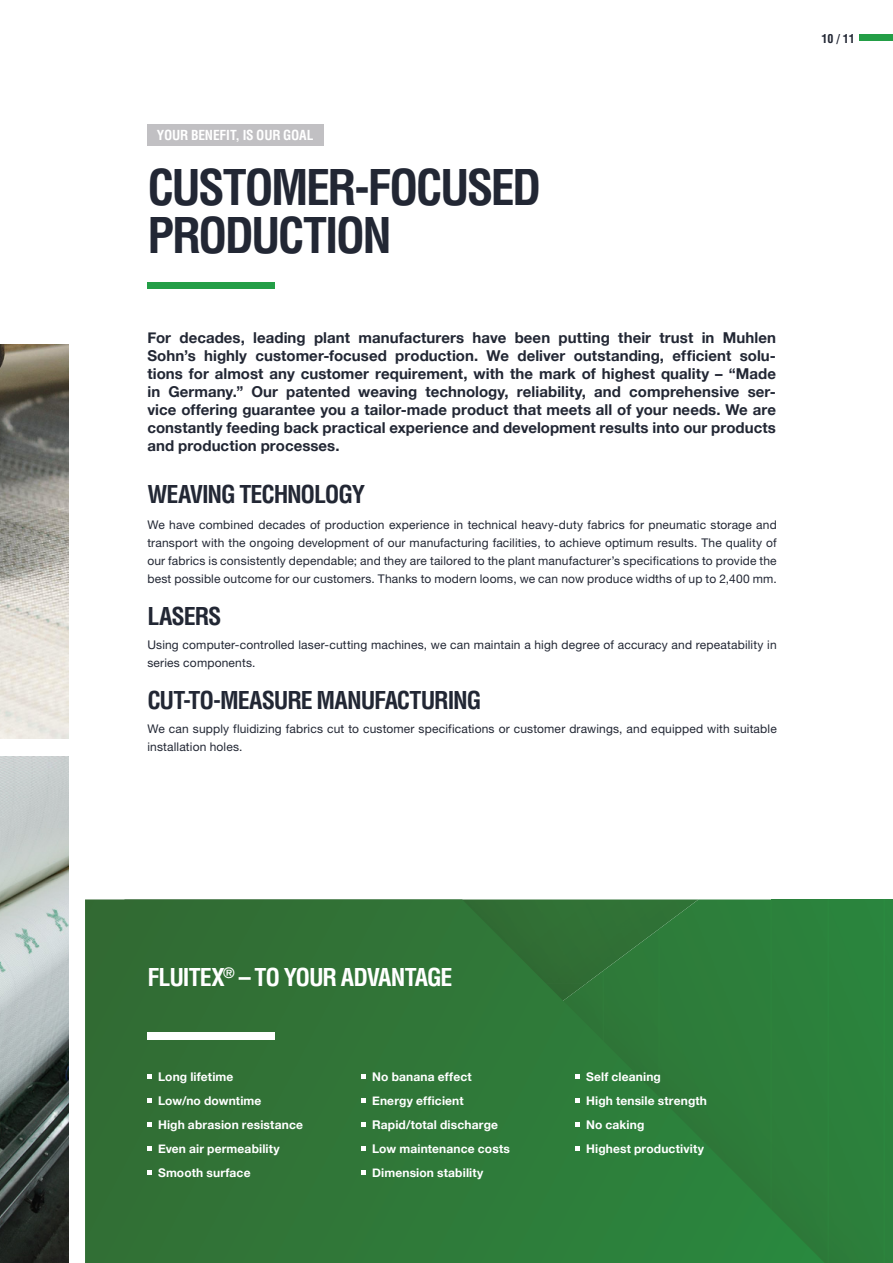
<style>
.page{position:relative;width:893px;height:1263px;background:#fff}
.page>*{position:absolute;margin:0;border:0;box-sizing:border-box;transform-origin:0 0}
.t1{font:700 condensed 48px/48px "Helvetica";letter-spacing:-.055em;color:#222734}
.t2{font:700 condensed 24px "Helvetica";letter-spacing:-.045em;color:#222734}
.t3{font:700 condensed 24px "Helvetica";letter-spacing:-.045em;color:#fff}
.t4{font:700 15px/18px "Helvetica Neue";letter-spacing:.005em;color:#222734;text-align:justify}
.t5{font:700 condensed 13.5px "Helvetica CE";letter-spacing:-.015em;color:#fff}
.t6{font:12px/18px "Helvetica Neue";letter-spacing:.015em;color:#222734}
.t7{font:700 12px/24px "Helvetica Neue";letter-spacing:.015em;color:#fff}
.t8{font:700 condensed 12px "Helvetica";color:#222734}
</style>
<div class="page">
<div style="left:825px;top:899px;width:68px;height:364px;background:#2b813c"></div>
<svg style="left:85px;top:899px;width:740px;height:364px;background:#2f7738"></svg>
<div style="left:859px;top:35px;width:34px;height:6px;background:#239e46"></div>
<svg style="left:147px;top:1074px;width:5px;height:4px"></svg>
<svg style="left:147px;top:1098px;width:5px;height:5px"></svg>
<svg style="left:147px;top:1122px;width:5px;height:5px"></svg>
<svg style="left:147px;top:1146px;width:5px;height:5px"></svg>
<svg style="left:147px;top:1170px;width:5px;height:4px"></svg>
<svg style="left:361px;top:1074px;width:5px;height:5px"></svg>
<svg style="left:361px;top:1098px;width:5px;height:5px"></svg>
<svg style="left:361px;top:1122px;width:5px;height:5px"></svg>
<svg style="left:361px;top:1146px;width:5px;height:4px"></svg>
<svg style="left:361px;top:1170px;width:5px;height:5px"></svg>
<svg style="left:575px;top:1074px;width:5px;height:4px"></svg>
<svg style="left:575px;top:1098px;width:5px;height:4px"></svg>
<svg style="left:575px;top:1122px;width:5px;height:5px"></svg>
<svg style="left:575px;top:1146px;width:5px;height:5px"></svg>
<div style="left:147px;top:1032px;width:128px;height:7px;background:#fff"></div>
<div style="left:147px;top:283px;width:128px;height:6px;background:#239e46"></div>
<div style="left:147px;top:124px;width:177px;height:22px;background:#c1c0c3"></div>
<img style="left:0;top:757px;width:68px;height:506px">
<img style="left:0;top:345px;width:68px;height:394px">
<p class="t5" style="left:157px;top:127px;width:158px">YOUR BENEFIT, IS OUR GOAL</p>
<h1 class="t1" style="left:147px;top:163px;width:396px">CUSTOMER-FOCUSED<br>PRODUCTION</h1>
<p class="t4" style="left:147px;top:328px;width:630px">For decades, leading plant manufacturers have been putting their trust in Muhlen Sohn’s highly customer-focused production. We deliver outstanding, efficient solu&shy;tions for almost any customer requirement, with the mark of highest quality – “Made in Germany.” Our patented weaving technology, reliability, and comprehensive ser&shy;vice offering guarantee you a tailor-made product that meets all of your needs. We are constantly feeding back practical experience and development results into our products and production processes.</p>
<h2 class="t2" style="left:147px;top:479px;width:219px">WEAVING TECHNOLOGY</h2>
<p class="t6" style="left:147px;top:515px;width:631px;text-align:justify">We have combined decades of production experience in technical heavy-duty fabrics for pneumatic storage and transport with the ongoing development of our manufacturing facilities, to achieve optimum results. The quality of our fabrics is consistently dependable; and they are tailored to the plant manufacturer’s specifications to provide the best possible outcome for our customers. Thanks to modern looms, we can now produce widths of up to 2,400 mm.</p>
<h2 class="t2" style="left:147px;top:601px;width:76px">LASERS</h2>
<p class="t6" style="left:147px;top:635px;width:631px">Using computer-controlled laser-cutting machines, we can maintain a high degree of accuracy and repeatability in series components.</p>
<h2 class="t2" style="left:147px;top:685px;width:335px">CUT-TO-MEASURE MANUFACTURING</h2>
<p class="t6" style="left:147px;top:719px;width:631px">We can supply fluidizing fabrics cut to customer specifications or customer drawings, and equipped with suitable installation holes.</p>
<p class="t8" style="left:822px;top:31px;width:35px">10 / 11</p>
<h2 class="t3" style="left:147px;top:962px;width:307px">FLUITEX<sup>®</sup> – TO YOUR ADVANTAGE</h2>
<p class="t7" style="left:158px;top:1064px;width:146px">Long lifetime<br>Low/no downtime<br>High abrasion resistance<br>Even air permeability<br>Smooth surface</p>
<p class="t7" style="left:372px;top:1064px;width:139px">No banana effect<br>Energy efficient<br>Rapid/total discharge<br>Low maintenance costs<br>Dimension stability</p>
<p class="t7" style="left:586px;top:1064px;width:122px">Self cleaning<br>High tensile strength<br>No caking<br>Highest productivity</p>
</div>
